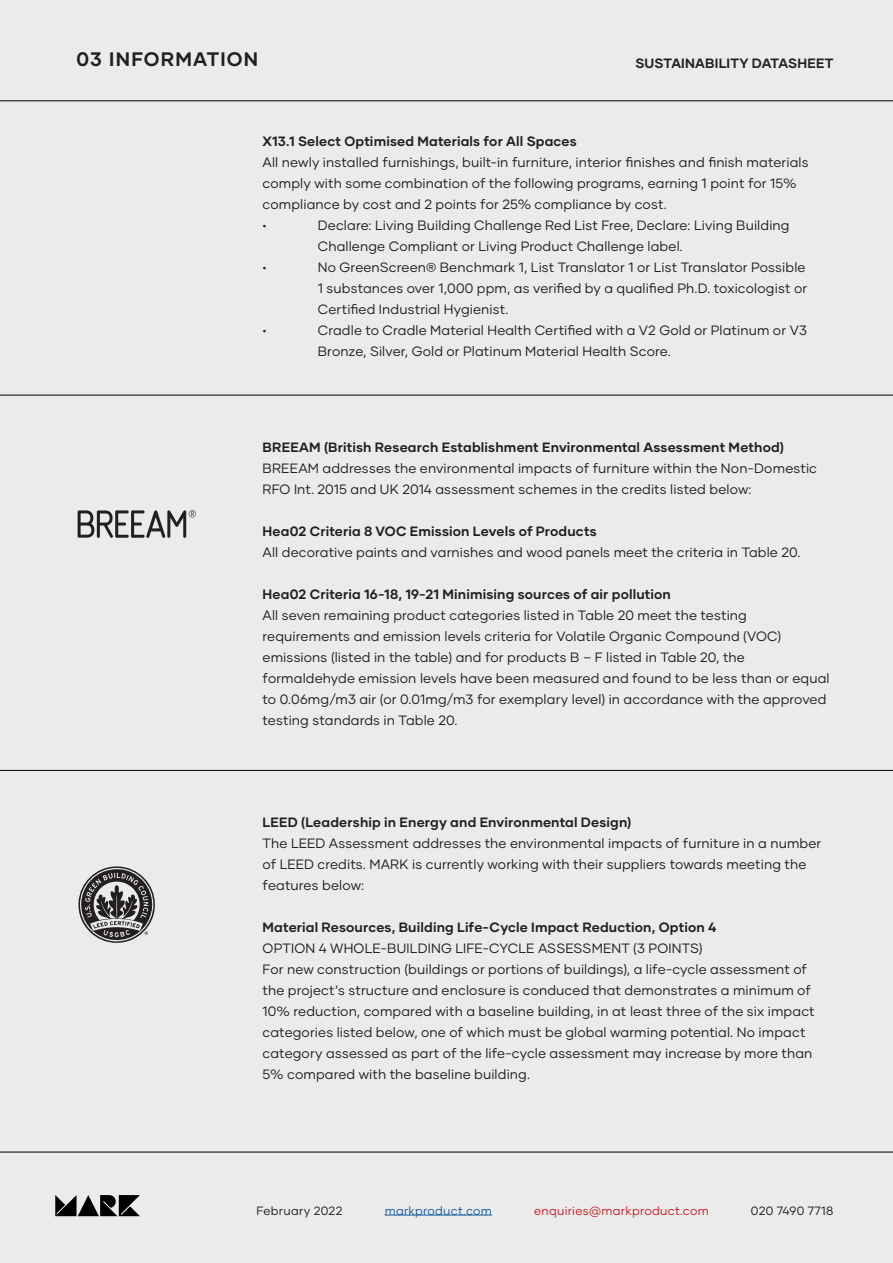
<style>
.page{position:relative;width:893px;height:1263px;background:#ebebeb}
.page>*{position:absolute;margin:0;border:0;box-sizing:border-box;transform-origin:0 0}
.t1{font:700 19.5px "Gilmer";letter-spacing:.06em;color:#231f20}
.t2{font:13.5px/21px "Gilmer";letter-spacing:.01em;color:#231f20}
.t3{font:700 13.5px "Gilmer";letter-spacing:.01em;color:#231f20}
.t4{font:12px "Gilmer";letter-spacing:.025em;color:#c62026}
.t5{font:12px "Gilmer";letter-spacing:.025em;color:#231f20}
.t6{font:12px "Gilmer";letter-spacing:.025em;color:#175d9e}
</style>
<div class="page">
<hr style="left:385px;top:1215px;width:107px;height:1px;background:#175d9e">
<svg style="left:55px;top:1195px;width:85px;height:21px;background:#555"></svg>
<hr style="left:0;top:1152px;width:893px;height:1px;background:#000">
<hr style="left:0;top:100px;width:893px;height:1px;background:#000">
<hr style="left:0;top:395px;width:893px;height:1px;background:#000">
<hr style="left:0;top:770px;width:893px;height:1px;background:#000">
<svg style="left:78px;top:510px;width:118px;height:28px;background:#a1a0a0"></svg>
<svg style="left:78px;top:866px;width:77px;height:77px;background:#868485"></svg>
<p class="t1" style="left:77px;top:47px;width:183px">03 INFORMATION</p>
<p class="t3" style="left:635px;top:55px;width:200px">SUSTAINABILITY DATASHEET</p>
<p class="t3" style="left:263px;top:132px;width:316px">X13.1 Select Optimised Materials for All Spaces</p>
<p class="t2" style="left:263px;top:151px;width:548px">All newly installed furnishings, built-in furniture, interior finishes and finish materials comply with some combination of the following programs, earning 1 point for 15% compliance by cost and 2 points for 25% compliance by cost.</p>
<p class="t2" style="left:263px;top:214px;width:6px">•</p>
<p class="t2" style="left:318px;top:214px;width:473px">Declare: Living Building Challenge Red List Free, Declare: Living Building<br>Challenge Compliant or Living Product Challenge label.</p>
<p class="t2" style="left:263px;top:256px;width:6px">•</p>
<p class="t2" style="left:318px;top:256px;width:491px">No GreenScreen® Benchmark 1, List Translator 1 or List Translator Possible<br>1 substances over 1,000 ppm, as verified by a qualified Ph.D. toxicologist or<br>Certified Industrial Hygienist.</p>
<p class="t2" style="left:263px;top:319px;width:6px">•</p>
<p class="t2" style="left:318px;top:319px;width:491px">Cradle to Cradle Material Health Certified with a V2 Gold or Platinum or V3<br>Bronze, Silver, Gold or Platinum Material Health Score.</p>
<p class="t3" style="left:263px;top:438px;width:523px">BREEAM (British Research Establishment Environmental Assessment Method)</p>
<p class="t2" style="left:263px;top:457px;width:556px">BREEAM addresses the environmental impacts of furniture within the Non-Domestic<br>RFO Int. 2015 and UK 2014 assessment schemes in the credits listed below:</p>
<p class="t3" style="left:263px;top:522px;width:336px">Hea02 Criteria 8 VOC Emission Levels of Products</p>
<p class="t2" style="left:263px;top:541px;width:540px">All decorative paints and varnishes and wood panels meet the criteria in Table 20.</p>
<p class="t3" style="left:263px;top:585px;width:410px">Hea02 Criteria 16-18, 19-21 Minimising sources of air pollution</p>
<p class="t2" style="left:263px;top:604px;width:568px">All seven remaining product categories listed in Table 20 meet the testing requirements and emission levels criteria for Volatile Organic Compound (VOC) emissions (listed in the table) and for products B – F listed in Table 20, the formaldehyde emission levels have been measured and found to be less than or equal to 0.06mg/m3 air (or 0.01mg/m3 for exemplary level) in accordance with the approved testing standards in Table 20.</p>
<p class="t3" style="left:263px;top:814px;width:370px">LEED (Leadership in Energy and Environmental Design)</p>
<p class="t2" style="left:263px;top:832px;width:560px">The LEED Assessment addresses the environmental impacts of furniture in a number of LEED credits. MARK is currently working with their suppliers towards meeting the features below:</p>
<p class="t3" style="left:263px;top:919px;width:455px">Material Resources, Building Life-Cycle Impact Reduction, Option 4</p>
<p class="t2" style="left:263px;top:937px;width:442px">OPTION 4 WHOLE-BUILDING LIFE-CYCLE ASSESSMENT (3 POINTS)</p>
<p class="t2" style="left:263px;top:958px;width:554px">For new construction (buildings or portions of buildings), a life-cycle assessment of the project’s structure and enclosure is conduced that demonstrates a minimum of 10% reduction, compared with a baseline building, in at least three of the six impact categories listed below, one of which must be global warming potential. No impact category assessed as part of the life-cycle assessment may increase by more than 5% compared with the baseline building.</p>
<p class="t5" style="left:256px;top:1203px;width:88px">February 2022</p>
<p class="t6" style="left:385px;top:1203px;width:109px">markproduct.com</p>
<p class="t4" style="left:534px;top:1203px;width:176px">enquiries@markproduct.com</p>
<p class="t5" style="left:751px;top:1203px;width:84px">020 7490 7718</p>
</div>
